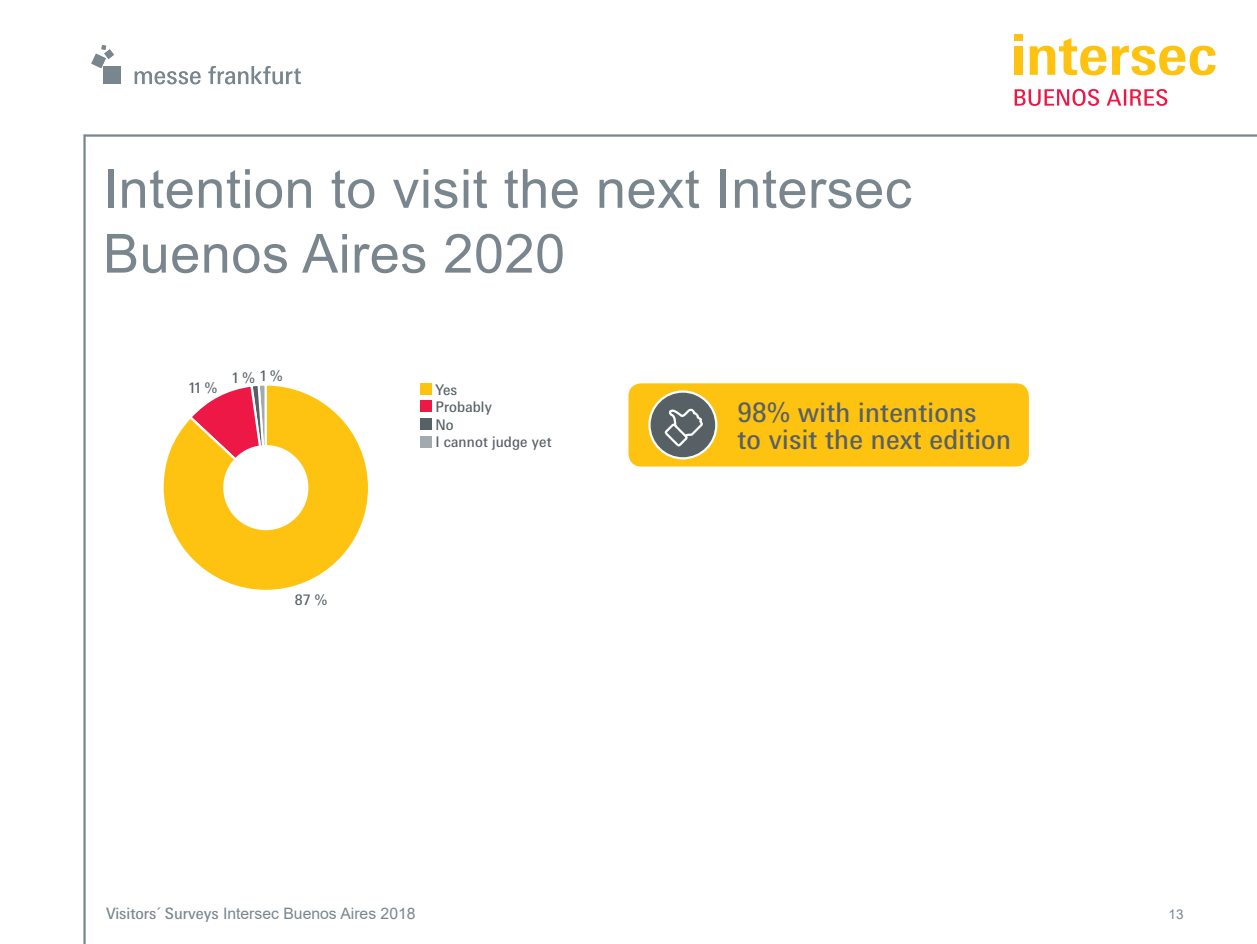
<style>
.page{position:relative;width:1257px;height:944px;background:#fff}
.page>*{position:absolute;margin:0;border:0;box-sizing:border-box;transform-origin:0 0}
.t1{font:54px/64.8px "Arial";letter-spacing:.01em;color:#7a868d}
.t2{font:27px/27px "Messe Univers";letter-spacing:.01em;color:#576065}
.t3{font:15.75px "Arial";color:#7a868d}
.t4{font:14.62px/17.6px "Messe Univers";letter-spacing:.01em;color:#576065}
.t5{font:13.5px "Arial";color:#7a868d}
.s1{font-family:"Messe Univers"}
</style>
<div class="page">
<div style="left:1014px;top:34px;width:8px;height:7px;background:#fec210"></div>
<div style="left:1014px;top:46px;width:8px;height:29px;background:#fec210"></div>
<svg style="left:1029px;top:38px;width:186px;height:37px"></svg>
<svg style="left:1014px;top:89px;width:85px;height:17px"></svg>
<svg style="left:1106px;top:89px;width:61px;height:17px"></svg>
<div style="left:420px;top:383px;width:11px;height:11px;background:#fec210"></div>
<div style="left:420px;top:401px;width:11px;height:11px;background:#ed1845"></div>
<div style="left:420px;top:418px;width:11px;height:12px;background:#576065"></div>
<div style="left:420px;top:436px;width:11px;height:11px;background:#a2aab0"></div>
<svg style="left:163px;top:385px;width:205px;height:205px"></svg>
<div style="left:223px;top:445px;width:85px;height:85px;background:#fff;border:2px solid #fff;border-radius:50%"></div>
<div style="left:628px;top:383px;width:400px;height:84px;background:#fec210;border-radius:13px"></div>
<div style="left:649px;top:392px;width:67px;height:66px;background:#576065;border-radius:50%"></div>
<div style="left:648px;top:390px;width:69px;height:69px;border:2px solid #fff;border-radius:50%"></div>
<svg style="left:664px;top:408px;width:39px;height:39px"></svg>
<div style="left:103px;top:66px;width:18px;height:18px;background:#7a868d"></div>
<svg style="left:91px;top:45px;width:23px;height:23px"></svg>
<svg style="left:135px;top:71px;width:66px;height:13px"></svg>
<svg style="left:208px;top:66px;width:93px;height:18px"></svg>
<hr style="left:83px;top:134px;width:3px;height:810px;background:#7a868d">
<hr style="left:85px;top:134px;width:1171px;height:3px;background:#7a868d">
<p class="t1" style="left:103px;top:156px;width:810px">Intention to visit the next Intersec<br>Buenos Aires 2020</p>
<p class="t4" style="left:189px;top:379px;width:29px">11 %</p>
<p class="t4" style="left:232px;top:368px;width:52px">1 % 1 %</p>
<p class="t4" style="left:295px;top:591px;width:34px">87 %</p>
<p class="t4" style="left:435px;top:380px;width:118px">Yes<br>Probably<br>No<br>I cannot judge yet</p>
<p class="t2" style="left:737px;top:399px;width:275px">98% with intentions<br>to visit the next edition</p>
<p class="t3" style="left:106px;top:903px;width:311px"><span class="s1">Visitors´ Surveys</span> Intersec Buenos Aires 2018</p>
<p class="t5" style="left:1168px;top:905px;width:17px">13</p>
</div>
